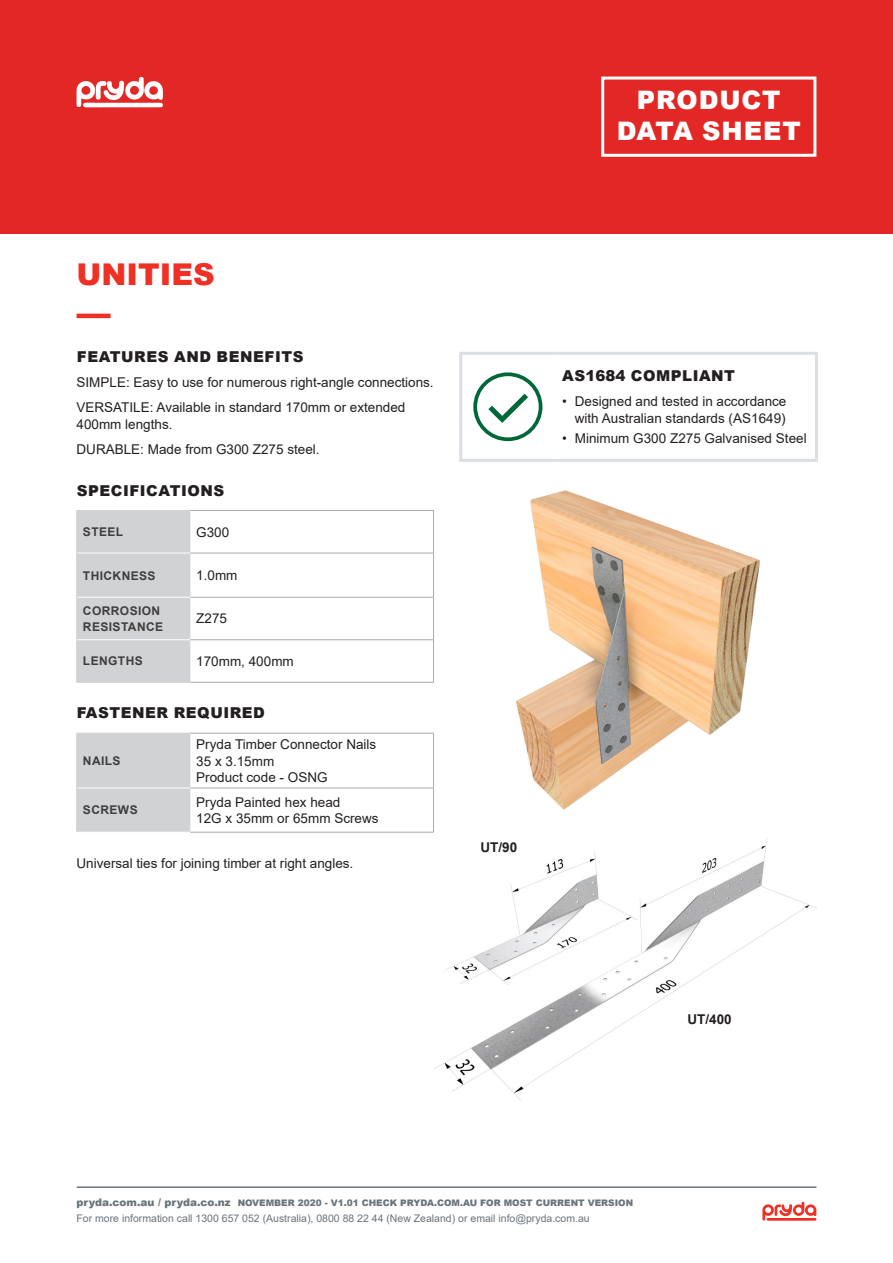
<style>
.page{position:relative;width:893px;height:1263px;background:#fff}
.page>*{position:absolute;margin:0;border:0;box-sizing:border-box;transform-origin:0 0}
.t1{font:900 30px "Arial";color:#ef3024}
.t2{font:900 25.5px "Arial";letter-spacing:.035em;color:#fff}
.t3{font:900 15px "Arial";letter-spacing:.035em;color:#231f20}
.Body_Text{font:13.5px/16.5px "Arial";color:#231f20}
.Body_Text-2{font:700 13.5px "Arial";color:#231f20}
.Tbl_Head_Black_LEFT{font:700 12px/16.5px "Arial";letter-spacing:.035em;color:#3e3e3f}
.t4{font:10.5px "Arial";color:#6a747b}
.t5{font:900 9px "Arial";color:#6a747b}
.s1{font-size:10.5px}
</style>
<div class="page">
<div style="left:0;top:0;width:893px;height:234px;background:#e22725"></div>
<svg style="left:77px;top:77px;width:86px;height:30px"></svg>
<div style="left:601px;top:77px;width:215px;height:80px;border:3px solid #fff"></div>
<hr style="left:77px;top:1186px;width:739px;height:2px;background:#6a747b">
<svg style="left:762px;top:1202px;width:54px;height:19px"></svg>
<hr style="left:77px;top:314px;width:34px;height:4px;background:#ef3024">
<div style="left:77px;top:511px;width:113px;height:171px;background:#d1d2d4"></div>
<hr style="left:77px;top:553px;width:113px;height:1px;background:#fff">
<hr style="left:77px;top:597px;width:113px;height:1px;background:#fff">
<hr style="left:77px;top:639px;width:113px;height:1px;background:#fff">
<hr style="left:77px;top:510px;width:113px;height:1px;background:#d1d2d4">
<hr style="left:76px;top:511px;width:1px;height:42px;background:#d1d2d4">
<hr style="left:76px;top:553px;width:1px;height:44px;background:#d1d2d4">
<hr style="left:76px;top:597px;width:1px;height:43px;background:#d1d2d4">
<hr style="left:76px;top:640px;width:1px;height:42px;background:#d1d2d4">
<hr style="left:190px;top:510px;width:244px;height:1px;background:#a8a9ad">
<hr style="left:433px;top:511px;width:1px;height:42px;background:#a8a9ad">
<hr style="left:190px;top:553px;width:244px;height:1px;background:#a8a9ad">
<hr style="left:433px;top:553px;width:1px;height:44px;background:#a8a9ad">
<hr style="left:190px;top:597px;width:244px;height:1px;background:#a8a9ad">
<hr style="left:433px;top:597px;width:1px;height:42px;background:#a8a9ad">
<hr style="left:190px;top:639px;width:244px;height:1px;background:#a8a9ad">
<hr style="left:433px;top:640px;width:1px;height:42px;background:#a8a9ad">
<hr style="left:190px;top:682px;width:244px;height:1px;background:#a8a9ad">
<hr style="left:77px;top:682px;width:113px;height:1px;background:#d1d2d4">
<div style="left:77px;top:734px;width:113px;height:98px;background:#d1d2d4"></div>
<hr style="left:77px;top:788px;width:113px;height:1px;background:#fff">
<hr style="left:77px;top:733px;width:113px;height:1px;background:#d1d2d4">
<hr style="left:76px;top:733px;width:1px;height:55px;background:#d1d2d4">
<hr style="left:76px;top:788px;width:1px;height:44px;background:#d1d2d4">
<hr style="left:190px;top:733px;width:244px;height:1px;background:#a8a9ad">
<hr style="left:433px;top:733px;width:1px;height:55px;background:#a8a9ad">
<hr style="left:190px;top:788px;width:244px;height:1px;background:#a8a9ad">
<hr style="left:433px;top:788px;width:1px;height:44px;background:#a8a9ad">
<hr style="left:190px;top:832px;width:244px;height:1px;background:#a8a9ad">
<hr style="left:459px;top:352px;width:95px;height:3px;background:#dadee2">
<hr style="left:459px;top:355px;width:3px;height:104px;background:#dadee2">
<hr style="left:554px;top:352px;width:264px;height:3px;background:#dadee2">
<hr style="left:815px;top:355px;width:3px;height:104px;background:#dadee2">
<hr style="left:459px;top:459px;width:95px;height:3px;background:#dadee2">
<hr style="left:554px;top:459px;width:264px;height:3px;background:#dadee2">
<div style="left:473px;top:372px;width:69px;height:69px;border:4px solid #006838;border-radius:50%"></div>
<svg style="left:483px;top:388px;width:50px;height:38px"></svg>
<img style="left:516px;top:490px;width:244px;height:320px">
<img style="left:434px;top:838px;width:382px;height:263px">
<p class="t2" style="left:637px;top:82px;width:145px">PRODUCT</p>
<p class="t2" style="left:617px;top:112px;width:185px">DATA SHEET</p>
<h1 class="t1" style="left:77px;top:253px;width:140px">UNITIES</h1>
<h4 class="t3" style="left:77px;top:346px;width:228px">FEATURES AND BENEFITS</h4>
<p class="Body_Text" style="left:77px;top:374px;width:359px">SIMPLE: Easy to use for numerous right-angle connections.</p>
<p class="Body_Text" style="left:77px;top:399px;width:330px">VERSATILE: Available in standard 170mm or extended<br>400mm lengths.</p>
<p class="Body_Text" style="left:77px;top:441px;width:245px">DURABLE: Made from G300 Z275 steel.</p>
<h4 class="t3" style="left:77px;top:480px;width:149px">SPECIFICATIONS</h4>
<p class="Tbl_Head_Black_LEFT" style="left:83px;top:524px;width:42px">STEEL</p>
<p class="Body_Text" style="left:196px;top:524px;width:35px">G300</p>
<p class="Tbl_Head_Black_LEFT" style="left:83px;top:567px;width:74px">THICKNESS</p>
<p class="Body_Text" style="left:196px;top:567px;width:43px">1.0mm</p>
<p class="Tbl_Head_Black_LEFT" style="left:83px;top:602px;width:82px">CORROSION<br>RESISTANCE</p>
<p class="Body_Text" style="left:196px;top:610px;width:32px">Z275</p>
<p class="Tbl_Head_Black_LEFT" style="left:83px;top:653px;width:61px">LENGTHS</p>
<p class="Body_Text" style="left:196px;top:653px;width:99px">170mm, 400mm</p>
<h4 class="t3" style="left:77px;top:702px;width:190px">FASTENER REQUIRED</h4>
<p class="Tbl_Head_Black_LEFT" style="left:83px;top:753px;width:39px">NAILS</p>
<p class="Body_Text" style="left:196px;top:736px;width:182px">Pryda Timber Connector Nails<br>35 x 3.15mm<br>Product code - OSNG</p>
<p class="Tbl_Head_Black_LEFT" style="left:83px;top:802px;width:56px">SCREWS</p>
<p class="Body_Text" style="left:196px;top:794px;width:184px">Pryda Painted hex head<br>12G x 35mm or 65mm Screws</p>
<p class="Body_Text" style="left:77px;top:855px;width:278px">Universal ties for joining timber at right angles.</p>
<h4 class="t3" style="left:562px;top:365px;width:174px">AS1684 COMPLIANT</h4>
<p class="Body_Text" style="left:562px;top:393px;width:226px;text-align:right">• Designed and tested in accordance with Australian standards (AS1649)</p>
<p class="Body_Text" style="left:562px;top:430px;width:246px">• Minimum G300 Z275 Galvanised Steel</p>
<p class="Body_Text-2" style="left:480px;top:837px;width:38px">UT/90</p>
<p class="Body_Text-2" style="left:687px;top:1010px;width:46px">UT/400</p>
<p class="t5" style="left:77px;top:1196px;width:558px"><span class="s1">pryda.com.au / pryda.co.nz</span> NOVEMBER 2020 - V1.01 CHECK PRYDA.COM.AU FOR MOST CURRENT VERSION</p>
<p class="t4" style="left:77px;top:1211px;width:515px">For more information call 1300 657 052 (Australia), 0800 88 22 44 (New Zealand) or email info@pryda.com.au</p>
</div>
